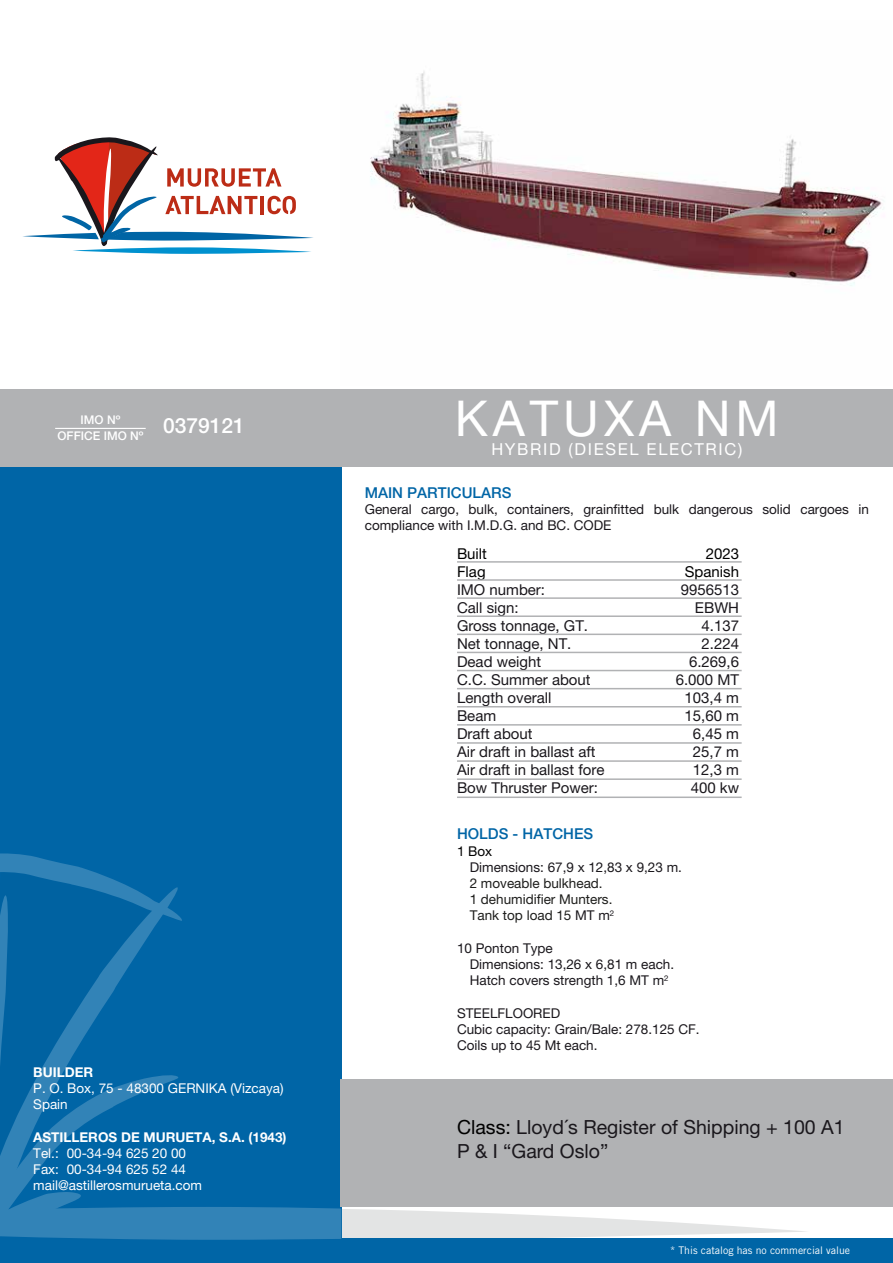
<style>
.page{position:relative;width:893px;height:1263px;background:#fff}
.page>*{position:absolute;margin:0;border:0;box-sizing:border-box;transform-origin:0 0}
.t1{font:49.5px "Helvetica Neue LT Std";letter-spacing:.1em;color:#fff}
.t2{font:19.5px/23.4px "Helvetica Neue LT Std";color:#1a171c}
.t3{font:16.5px "Helvetica Neue LT Std";letter-spacing:.1em;color:#fff}
.t4{font:15px "Helvetica Neue LT Std";color:#1a171c}
.t5{font:500 15px "Helvetica Neue LT Std";color:#0065a6}
.t6{font:15px "Helvetica Neue LT Std";color:#000}
.t7{font:13.5px/16.2px "Helvetica Neue LT Std";color:#1a171c}
.t8{font:13.5px/16.2px "Helvetica Neue LT Std";color:#fff}
.t9{font:13.5px/16.2px "Helvetica Neue LT Std";color:#1d1d1b}
.t10{font:700 13.5px "Helvetica Neue LT Std";color:#fff}
.t11{font:13.5px "Helvetica Neue LT Std";color:#000}
.t12{font:500 12px/16.2px "Helvetica Neue LT Std";color:#fff}
.t13{font:10.5px "Trade Gothic";color:#fff}
.s1{color:#1a171c}
.s2{color:#000}
</style>
<div class="page">
<img style="left:370px;top:71px;width:514px;height:215px">
<div style="left:0;top:463px;width:341px;height:800px;background:#0065a6"></div>
<div style="left:0;top:1239px;width:893px;height:24px;background:#0065a6"></div>
<div style="left:0;top:389px;width:893px;height:77px;background:#b1b2b4"></div>
<hr style="left:55px;top:428px;width:91px;height:1px;background:#fff">
<svg style="left:0;top:850px;width:809px;height:390px"></svg>
<hr style="left:457px;top:561px;width:285px;height:2px;background:#b1b2b4">
<hr style="left:457px;top:796px;width:285px;height:2px;background:#b1b2b4">
<hr style="left:457px;top:579px;width:285px;height:2px;background:#b1b2b4">
<hr style="left:457px;top:597px;width:285px;height:2px;background:#b1b2b4">
<hr style="left:457px;top:615px;width:285px;height:2px;background:#b1b2b4">
<hr style="left:457px;top:634px;width:285px;height:1px;background:#b1b2b4">
<hr style="left:457px;top:652px;width:285px;height:1px;background:#b1b2b4">
<hr style="left:457px;top:670px;width:285px;height:1px;background:#b1b2b4">
<hr style="left:457px;top:688px;width:285px;height:1px;background:#b1b2b4">
<hr style="left:457px;top:706px;width:285px;height:1px;background:#b1b2b4">
<hr style="left:457px;top:724px;width:285px;height:2px;background:#b1b2b4">
<hr style="left:457px;top:742px;width:285px;height:2px;background:#b1b2b4">
<hr style="left:457px;top:760px;width:285px;height:2px;background:#b1b2b4">
<hr style="left:457px;top:778px;width:285px;height:2px;background:#b1b2b4">
<div style="left:341px;top:1079px;width:552px;height:128px;background:#b1b2b4"></div>
<svg style="left:23px;top:137px;width:290px;height:117px"></svg>
<p class="t12" style="left:57px;top:412px;width:189px;text-indent:23px">IMO Nº<br>OFFICE IMO Nº <sup>0379121</sup></p>
<p class="t10" style="left:33px;top:1064px;width:61px">BUILDER</p>
<p class="t8" style="left:33px;top:1080px;width:252px">P. O. Box, 75 - 48300 GERNIKA (Vizcaya)<br>Spain</p>
<p class="t10" style="left:33px;top:1128px;width:255px">ASTILLEROS DE MURUETA, S.A. (1943)</p>
<p class="t8" style="left:33px;top:1145px;width:170px">Tel.: 00-34-94 625 20 00<br>Fax: 00-34-94 625 52 44 mail@astillerosmurueta.com</p>
<h1 class="t1" style="left:455px;top:388px;width:325px">KATUXA NM</h1>
<p class="t3" style="left:491px;top:440px;width:252px">HYBRID (DIESEL ELECTRIC)</p>
<p class="t5" style="left:365px;top:483px;width:148px">MAIN PARTICULARS</p>
<p class="t7" style="left:365px;top:501px;width:506px">General cargo, bulk, containers, grainfitted bulk dangerous solid cargoes in compliance with I.M.D.G. and BC. CODE</p>
<p class="t6" style="left:457px;top:545px;width:31px">Built</p>
<p class="t6" style="left:706px;top:545px;width:35px">2023</p>
<p class="t6" style="left:457px;top:563px;width:30px">Flag</p>
<p class="t6" style="left:685px;top:563px;width:56px">Spanish</p>
<p class="t4" style="left:457px;top:581px;width:90px">IMO number:</p>
<p class="t4" style="left:681px;top:581px;width:60px">9956513</p>
<p class="t4" style="left:457px;top:599px;width:63px">Call sign:</p>
<p class="t4" style="left:695px;top:599px;width:46px">EBWH</p>
<p class="t4" style="left:457px;top:617px;width:133px">Gross tonnage, GT.</p>
<p class="t4" style="left:701px;top:617px;width:39px">4.137</p>
<p class="t4" style="left:457px;top:635px;width:116px">Net tonnage, NT.</p>
<p class="t4" style="left:701px;top:635px;width:39px">2.224</p>
<p class="t4" style="left:457px;top:653px;width:86px">Dead weight</p>
<p class="t4" style="left:689px;top:653px;width:52px">6.269,6</p>
<p class="t4" style="left:457px;top:671px;width:135px">C.C. Summer about</p>
<p class="t4" style="left:676px;top:671px;width:65px">6.000 MT</p>
<p class="t4" style="left:457px;top:689px;width:96px">Length overall</p>
<p class="t4" style="left:685px;top:689px;width:56px">103,4 m</p>
<p class="t4" style="left:457px;top:707px;width:41px">Beam</p>
<p class="t4" style="left:685px;top:707px;width:56px">15,60 m</p>
<p class="t4" style="left:457px;top:725px;width:77px">Draft about</p>
<p class="t4" style="left:693px;top:725px;width:48px">6,45 m</p>
<p class="t4" style="left:457px;top:743px;width:140px">Air draft in ballast aft</p>
<p class="t4" style="left:693px;top:743px;width:48px">25,7 m</p>
<p class="t4" style="left:457px;top:761px;width:149px">Air draft in ballast fore</p>
<p class="t4" style="left:693px;top:761px;width:48px">12,3 m</p>
<p class="t4" style="left:457px;top:779px;width:143px">Bow Thruster Power:</p>
<p class="t4" style="left:691px;top:779px;width:50px">400 kw</p>
<p class="t5" style="left:457px;top:825px;width:138px">HOLDS - HATCHES</p>
<p class="t11" style="left:457px;top:843px;width:37px">1 Box</p>
<p class="t7" style="left:470px;top:859px;width:214px">Dimensions: 67,9 x 12,83 x 9,23 m.</p>
<p class="t9" style="left:470px;top:875px;width:146px">2 moveable bulkhead.<br>1 dehumidifier Munters.<br>Tank top load 15 <span class="s1">MT m</span><sup>2</sup></p>
<p class="t7" style="left:470px;top:940px;width:206px;text-indent:-13px">10 Ponton Type<br>Dimensions: 13,26 x 6,81 m each.<br>Hatch covers strength 1,6 MT m<sup>2</sup></p>
<p class="t7" style="left:457px;top:1004px;width:244px">STEELFLOORED<br>Cubic capacity: Grain/Bale: 278.125 CF.<br>Coils up to 45 Mt each.</p>
<h2 class="t2" style="left:457px;top:1115px;width:389px"><span class="s2">Class:</span> Lloyd´s Register of Shipping + 100 A1<br>P &amp; I “Gard Oslo”</h2>
<p class="t13" style="left:670px;top:1243px;width:182px">* This catalog has no commercial value</p>
</div>
